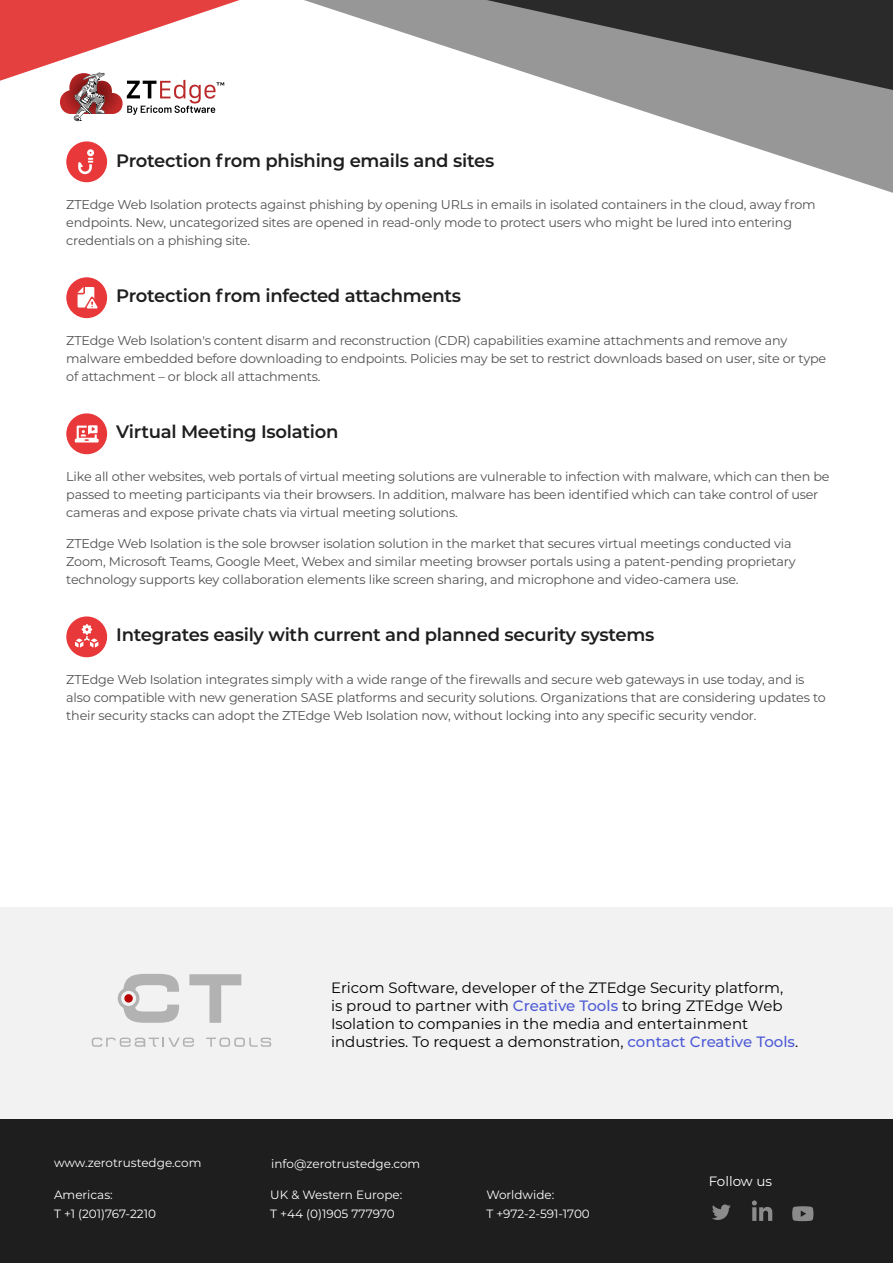
<style>
.page{position:relative;width:893px;height:1263px;background:#fff}
.page>*{position:absolute;margin:0;border:0;box-sizing:border-box;transform-origin:0 0}
.t1{font:600 18px "Montserrat";letter-spacing:-.015em;color:#1e1e1e}
.t2{font:15px/18px "Montserrat";color:#000}
.t3{font:13.5px "Montserrat";color:#fff}
.t4{font:12.75px/18px "Montserrat";letter-spacing:-.015em;color:#515151}
.t5{font:12px/19.5px "Montserrat";color:#fff}
.s1{font-weight:500;color:#4f5cd6}
</style>
<div class="page">
<svg style="left:631px;top:107px;width:262px;height:86px"></svg>
<svg style="left:0;top:0;width:334px;height:183px"></svg>
<svg style="left:334px;top:0;width:559px;height:107px"></svg>
<svg style="left:57px;top:73px;width:167px;height:48px"></svg>
<div style="left:66px;top:616px;width:41px;height:41px;background:#e93839;border-radius:50%"></div>
<div style="left:0;top:908px;width:893px;height:222px;background:#f2f2f2"></div>
<div style="left:66px;top:141px;width:41px;height:41px;background:#e93839;border-radius:50%"></div>
<svg style="left:78px;top:149px;width:16px;height:25px"></svg>
<div style="left:66px;top:277px;width:41px;height:41px;background:#e93839;border-radius:50%"></div>
<svg style="left:78px;top:287px;width:20px;height:21px"></svg>
<div style="left:66px;top:413px;width:41px;height:41px;background:#e93839;border-radius:50%"></div>
<svg style="left:75px;top:425px;width:24px;height:17px"></svg>
<svg style="left:75px;top:624px;width:23px;height:23px"></svg>
<div style="left:0;top:1119px;width:893px;height:144px;background:#1e1e1e"></div>
<svg style="left:712px;top:1200px;width:102px;height:22px"></svg>
<svg style="left:92px;top:1037px;width:102px;height:10px"></svg>
<svg style="left:206px;top:1037px;width:65px;height:10px"></svg>
<svg style="left:189px;top:974px;width:52px;height:49px"></svg>
<svg style="left:118px;top:974px;width:61px;height:49px"></svg>
<div style="left:124px;top:994px;width:9px;height:8px;background:#b90000;border-radius:50%"></div>
<h1 class="t1" style="left:116px;top:148px;width:380px">Protection from phishing emails and sites</h1>
<p class="t4" style="left:66px;top:195px;width:751px">ZTEdge Web Isolation protects against phishing by opening URLs in emails in isolated containers in the cloud, away from endpoints. New, uncategorized sites are opened in read-only mode to protect users who might be lured into entering credentials on a phishing site.</p>
<h1 class="t1" style="left:116px;top:283px;width:346px">Protection from infected attachments</h1>
<p class="t4" style="left:66px;top:331px;width:761px">ZTEdge Web Isolation's content disarm and reconstruction (CDR) capabilities examine attachments and remove any malware embedded before downloading to endpoints. Policies may be set to restrict downloads based on user, site or type of attachment – or block all attachments.</p>
<h1 class="t1" style="left:116px;top:419px;width:224px">Virtual Meeting Isolation</h1>
<p class="t4" style="left:66px;top:467px;width:765px">Like all other websites, web portals of virtual meeting solutions are vulnerable to infection with malware, which can then be passed to meeting participants via their browsers. In addition, malware has been identified which can take control of user cameras and expose private chats via virtual meeting solutions.</p>
<p class="t4" style="left:66px;top:534px;width:731px">ZTEdge Web Isolation is the sole browser isolation solution in the market that secures virtual meetings conducted via<br>Zoom, Microsoft Teams, Google Meet, Webex and similar meeting browser portals using a patent-pending proprietary technology supports key collaboration elements like screen sharing, and microphone and video-camera use.</p>
<h1 class="t1" style="left:116px;top:622px;width:540px">Integrates easily with current and planned security systems</h1>
<p class="t4" style="left:66px;top:670px;width:761px">ZTEdge Web Isolation integrates simply with a wide range of the firewalls and secure web gateways in use today, and is also compatible with new generation SASE platforms and security solutions. Organizations that are considering updates to their security stacks can adopt the ZTEdge Web Isolation now, without locking into any specific security vendor.</p>
<p class="t2" style="left:331px;top:978px;width:469px">Ericom Software, developer of the ZTEdge Security platform, is proud to partner with <span class="s1">Creative Tools</span> to bring ZTEdge Web Isolation to companies in the media and entertainment industries. To request a demonstration, <span class="s1">contact Creative Tools</span>.</p>
<p class="t5" style="left:54px;top:1153px;width:149px">www.zerotrustedge.com</p>
<p class="t5" style="left:54px;top:1184px;width:103px">Americas:<br>T +1 (201)767-2210</p>
<p class="t5" style="left:270px;top:1184px;width:134px">UK &amp; Western Europe:<br>T +44 (0)1905 777970</p>
<p class="t5" style="left:486px;top:1184px;width:105px">Worldwide:<br>T +972-2-591-1700</p>
<p class="t5" style="left:271px;top:1153px;width:151px">info@zerotrustedge.com</p>
<p class="t3" style="left:709px;top:1172px;width:65px">Follow us</p>
</div>
